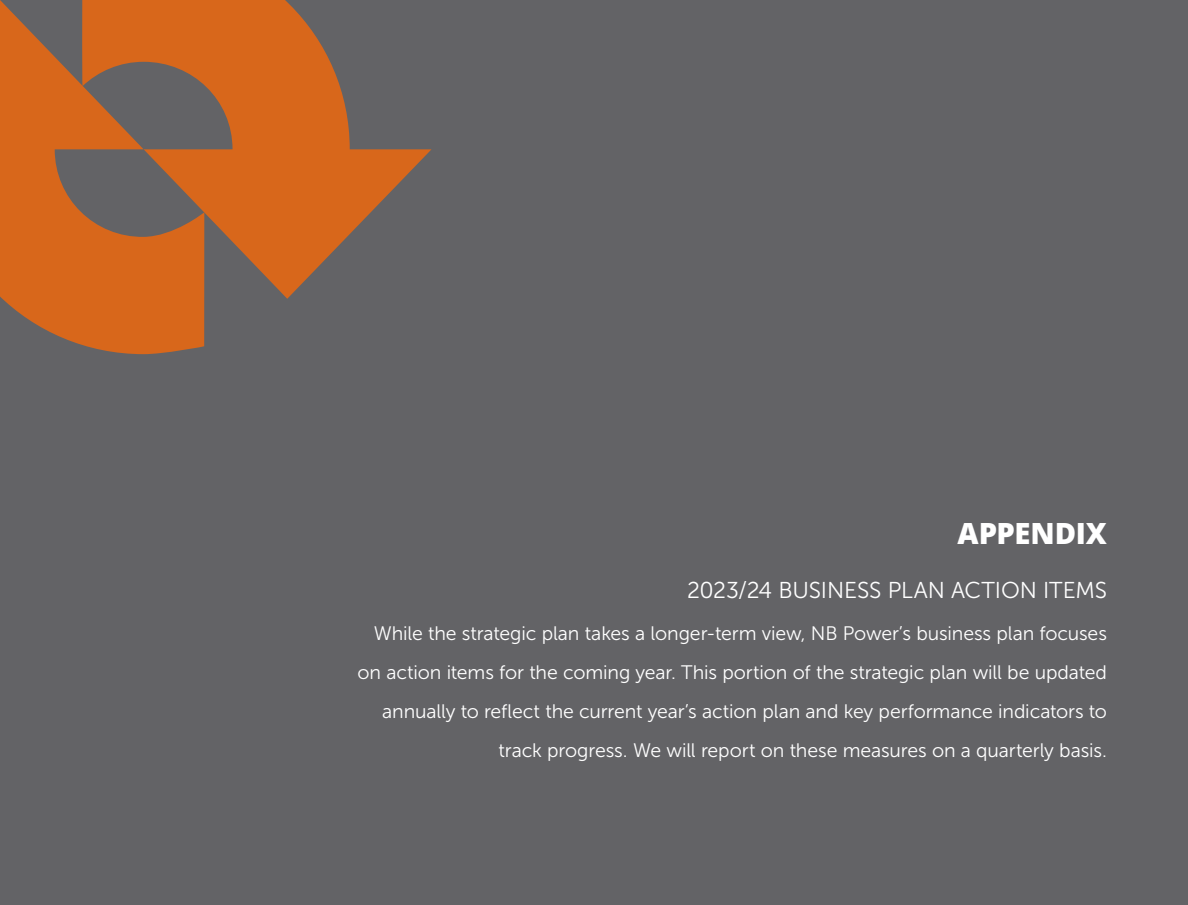
<style>
.page{position:relative;width:1188px;height:905px;background:#fff}
.page>*{position:absolute;margin:0;border:0;box-sizing:border-box;transform-origin:0 0}
.Headline_ALL_CAPS{font:800 29.25px "Open Sans";letter-spacing:-.01em;color:#fff}
.Call_Out{font:22.95px "Museo Sans 300";letter-spacing:-.01em;color:#fff}
.t1{font:19.5px/39px "Museo Sans 300";letter-spacing:-.005em;color:#fff;text-align:right}
</style>
<div class="page">
<div style="left:0;top:0;width:1188px;height:904px;background:#636366"></div>
<svg style="left:204px;top:0;width:228px;height:299px;fill:#d8671b"></svg>
<svg style="left:0;top:0;width:204px;height:354px;fill:#d8671b"></svg>
<p class="Headline_ALL_CAPS" style="left:958px;top:511px;width:151px">APPENDIX</p>
<p class="Call_Out" style="left:687px;top:578px;width:421px">2023/24 BUSINESS PLAN ACTION ITEMS</p>
<p class="t1" style="left:358px;top:614px;width:751px">While the strategic plan takes a longer-term view, NB Power’s business plan focuses on action items for the coming year. This portion of the strategic plan will be updated annually to reflect the current year’s action plan and key performance indicators to track progress. We will report on these measures on a quarterly basis.</p>
</div>
